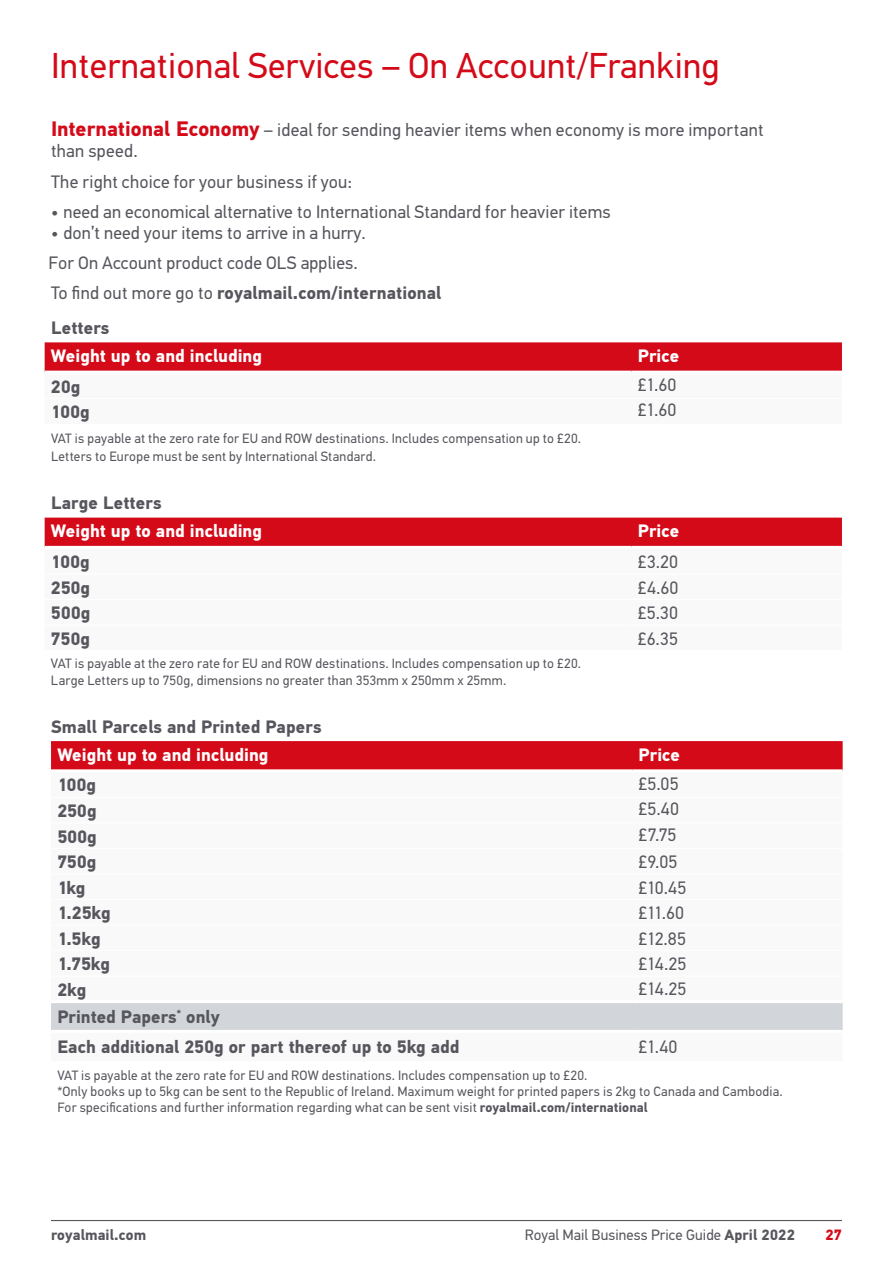
<style>
.page{position:relative;width:893px;height:1263px;background:#fff}
.page>*{position:absolute;margin:0;border:0;box-sizing:border-box;transform-origin:0 0}
.t1{font:36px "PFDIN Text Std";letter-spacing:.005em;color:#d40a19}
.t2{font:18px/30.2px "PFDIN Text Std";letter-spacing:.005em;color:#57565d}
.t3{font:700 18px/29.8px "PFDIN Text Std";letter-spacing:.005em;color:#57565d}
.t4{font:700 18px "PFDIN Text Std";color:#fff}
.t5{font:15px "PFDIN Text Std";letter-spacing:.005em;color:#57565d}
.t6{font:700 15px "PFDIN Text Std";letter-spacing:.01em;color:#57565d}
.t7{font:700 15px "PFDIN Text Std";color:#d40a19}
.t8{font:13.5px/16.2px "PFDIN Text Std";letter-spacing:.02em;color:#57565d}
.s1{font-weight:700;font-size:21px;color:#d40a19}
.s2{font-weight:700}
</style>
<div class="page">
<hr style="left:51px;top:1220px;width:791px;height:1px;background:#57565d">
<div style="left:45px;top:342px;width:797px;height:29px;background:#d40a19"></div>
<div style="left:45px;top:518px;width:797px;height:28px;background:#d40a19"></div>
<div style="left:51px;top:741px;width:792px;height:28px;background:#d40a19"></div>
<div style="left:51px;top:1003px;width:792px;height:27px;background:#d2d6da"></div>
<h1 class="t1" style="left:51px;top:44px;width:670px">International Services – On Account/Franking</h1>
<h2 class="t2" style="left:51px;top:119px;width:714px;line-height:21.6px"><span class="s1">International Economy</span> – ideal for sending heavier items when economy is more important than speed.</h2>
<h2 class="t2" style="left:51px;top:166px;width:302px">The right choice for your business if you:</h2>
<h2 class="t2" style="left:51px;top:197px;width:561px">• need an economical alternative to International Standard for heavier items</h2>
<h2 class="t2" style="left:49px;top:218px;width:394px">• don’t need your items to arrive in a hurry.<br>For On Account product code OLS applies.<br>To find out more go to <span class="s2">royalmail.com/international</span></h2>
<h2 class="t3" style="left:51px;top:313px;width:60px">Letters</h2>
<h2 class="t4" style="left:51px;top:345px;width:213px">Weight up to and including</h2>
<h2 class="t4" style="left:638px;top:345px;width:43px">Price</h2>
<h2 class="t3" style="left:51px;top:372px;width:31px">20g</h2>
<h2 class="t2" style="left:638px;top:370px;width:40px">£1.60</h2>
<h2 class="t3" style="left:51px;top:397px;width:40px">100g</h2>
<h2 class="t2" style="left:638px;top:395px;width:40px">£1.60</h2>
<p class="t8" style="left:51px;top:429px;width:531px;line-height:18.3px">VAT is payable at the zero rate for EU and ROW destinations. Includes compensation up to £20.<br>Letters to Europe must be sent by International Standard.</p>
<h2 class="t3" style="left:51px;top:488px;width:112px">Large Letters</h2>
<h2 class="t4" style="left:51px;top:520px;width:213px">Weight up to and including</h2>
<h2 class="t4" style="left:638px;top:520px;width:43px">Price</h2>
<h2 class="t3" style="left:51px;top:547px;width:40px">100g</h2>
<h2 class="t2" style="left:638px;top:547px;width:42px">£3.20</h2>
<h2 class="t3" style="left:51px;top:573px;width:41px">250g</h2>
<h2 class="t2" style="left:638px;top:572px;width:42px">£4.60</h2>
<h2 class="t3" style="left:51px;top:598px;width:41px">500g</h2>
<h2 class="t2" style="left:638px;top:598px;width:42px">£5.30</h2>
<h2 class="t3" style="left:51px;top:624px;width:41px">750g</h2>
<h2 class="t2" style="left:638px;top:624px;width:42px">£6.35</h2>
<p class="t8" style="left:51px;top:656px;width:531px">VAT is payable at the zero rate for EU and ROW destinations. Includes compensation up to £20.<br>Large Letters up to 750g, dimensions no greater than 353mm x 250mm x 25mm.</p>
<h2 class="t3" style="left:51px;top:712px;width:272px">Small Parcels and Printed Papers</h2>
<h2 class="t4" style="left:57px;top:744px;width:213px">Weight up to and including</h2>
<h2 class="t4" style="left:639px;top:744px;width:43px">Price</h2>
<h2 class="t3" style="left:57px;top:771px;width:40px">100g</h2>
<h2 class="t2" style="left:639px;top:768px;width:42px">£5.05</h2>
<h2 class="t3" style="left:57px;top:796px;width:41px">250g</h2>
<h2 class="t2" style="left:639px;top:794px;width:42px">£5.40</h2>
<h2 class="t3" style="left:57px;top:822px;width:41px">500g</h2>
<h2 class="t2" style="left:639px;top:820px;width:40px">£7.75</h2>
<h2 class="t3" style="left:57px;top:847px;width:41px">750g</h2>
<h2 class="t2" style="left:638px;top:847px;width:40px">£9.05</h2>
<h2 class="t3" style="left:57px;top:873px;width:30px">1kg</h2>
<h2 class="t2" style="left:638px;top:872px;width:50px">£10.45</h2>
<h2 class="t3" style="left:57px;top:898px;width:55px">1.25kg</h2>
<h2 class="t2" style="left:638px;top:898px;width:47px">£11.60</h2>
<h2 class="t3" style="left:57px;top:924px;width:45px">1.5kg</h2>
<h2 class="t2" style="left:638px;top:923px;width:49px">£12.85</h2>
<h2 class="t3" style="left:57px;top:949px;width:54px">1.75kg</h2>
<h2 class="t2" style="left:638px;top:949px;width:50px">£14.25</h2>
<h2 class="t3" style="left:57px;top:975px;width:30px">2kg</h2>
<h2 class="t2" style="left:638px;top:974px;width:50px">£14.25</h2>
<h2 class="t3" style="left:57px;top:1002px;width:404px">Printed Papers<sup>*</sup> only<br>Each additional 250g or part thereof up to 5kg add</h2>
<h2 class="t2" style="left:638px;top:1032px;width:41px">£1.40</h2>
<p class="t8" style="left:57px;top:1067px;width:727px">VAT is payable at the zero rate for EU and ROW destinations. Includes compensation up to £20.<br>*Only books up to 5kg can be sent to the Republic of Ireland. Maximum weight for printed papers is 2kg to Canada and Cambodia.<br>For specifications and further information regarding what can be sent visit <span class="s2">royalmail.com/international</span></p>
<p class="t6" style="left:51px;top:1226px;width:97px">royalmail.com</p>
<p class="t5" style="left:525px;top:1226px;width:272px">Royal Mail Business Price Guide <span class="s2">April 2022</span></p>
<p class="t7" style="left:825px;top:1226px;width:18px">27</p>
</div>
